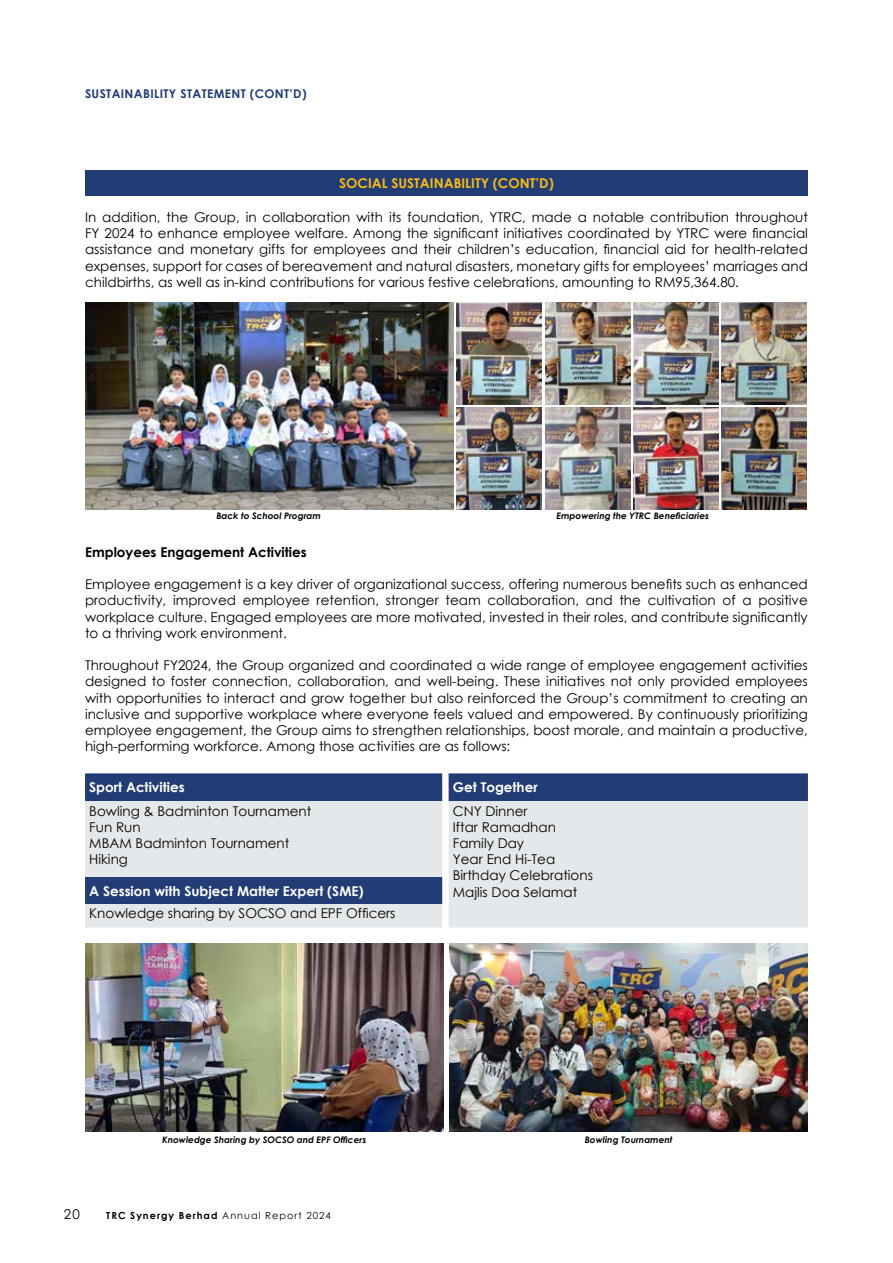
<style>
.page{position:relative;width:893px;height:1263px;background:#fff}
.page>*{position:absolute;margin:0;border:0;box-sizing:border-box;transform-origin:0 0}
.t1{font:13.5px/16.2px "Century Gothic";color:#000;text-align:justify}
.t2{font:700 13.5px "Century Gothic";color:#fff}
.t3{font:700 13.5px "Century Gothic";color:#000}
.t4{font:700 13.5px "Century Gothic";color:#f8ba17}
.t5{font:700 12px "Century Gothic";letter-spacing:.03em;color:#223c76}
.t6{font:700 9.75px "Century Gothic";letter-spacing:.1em;color:#000}
.t7{font:italic 700 9px "Century Gothic";color:#000}
.s1{font-weight:400}
</style>
<div class="page">
<div style="left:85px;top:170px;width:723px;height:26px;background:#223c76"></div>
<img style="left:457px;top:302px;width:85px;height:102px">
<img style="left:457px;top:408px;width:85px;height:102px">
<img style="left:545px;top:302px;width:85px;height:102px">
<img style="left:545px;top:408px;width:85px;height:102px">
<img style="left:633px;top:302px;width:85px;height:102px">
<img style="left:633px;top:408px;width:85px;height:102px">
<img style="left:722px;top:302px;width:85px;height:102px">
<img style="left:722px;top:408px;width:85px;height:102px">
<img style="left:85px;top:302px;width:368px;height:208px">
<img style="left:85px;top:944px;width:358px;height:187px">
<div style="left:85px;top:773px;width:723px;height:28px;background:#223c76"></div>
<svg style="left:85px;top:801px;width:723px;height:127px;background:#d0d6de"></svg>
<img style="left:450px;top:944px;width:358px;height:187px">
<p class="t5" style="left:85px;top:85px;width:223px">SUSTAINABILITY STATEMENT (CONT’D)</p>
<p class="t4" style="left:339px;top:173px;width:216px">SOCIAL SUSTAINABILITY (CONT’D)</p>
<p class="t1" style="left:85px;top:209px;width:724px">In addition, the Group, in collaboration with its foundation, YTRC, made a notable contribution throughout FY 2024 to enhance employee welfare. Among the significant initiatives coordinated by YTRC were financial assistance and monetary gifts for employees and their children’s education, financial aid for health-related expenses, support for cases of bereavement and natural disasters, monetary gifts for employees’ marriages and childbirths, as well as in-kind contributions for various festive celebrations, amounting to RM95,364.80.</p>
<p class="t7" style="left:216px;top:509px;width:106px">Back to School Program</p>
<p class="t7" style="left:556px;top:509px;width:154px">Empowering the YTRC Beneficiaries</p>
<p class="t3" style="left:85px;top:542px;width:223px">Employees Engagement Activities</p>
<p class="t1" style="left:85px;top:576px;width:724px">Employee engagement is a key driver of organizational success, offering numerous benefits such as enhanced productivity, improved employee retention, stronger team collaboration, and the cultivation of a positive workplace culture. Engaged employees are more motivated, invested in their roles, and contribute significantly to a thriving work environment.</p>
<p class="t1" style="left:85px;top:657px;width:724px">Throughout FY2024, the Group organized and coordinated a wide range of employee engagement activities designed to foster connection, collaboration, and well-being. These initiatives not only provided employees with opportunities to interact and grow together but also reinforced the Group’s commitment to creating an inclusive and supportive workplace where everyone feels valued and empowered. By continuously prioritizing employee engagement, the Group aims to strengthen relationships, boost morale, and maintain a productive, high-performing workforce. Among those activities are as follows:</p>
<p class="t2" style="left:89px;top:777px;width:97px">Sport Activities</p>
<p class="t2" style="left:453px;top:777px;width:86px">Get Together</p>
<p class="t1" style="left:89px;top:802px;width:224px;text-align:left">Bowling &amp; Badminton Tournament<br>Fun Run<br>MBAM Badminton Tournament<br>Hiking</p>
<p class="t1" style="left:453px;top:802px;width:142px;text-align:left">CNY Dinner<br>Iftar Ramadhan<br>Family Day<br>Year End Hi-Tea<br>Birthday Celebrations</p>
<p class="t2" style="left:89px;top:880px;width:276px">A Session with Subject Matter Expert (SME)</p>
<p class="t1" style="left:453px;top:883px;width:126px">Majlis Doa Selamat</p>
<p class="t1" style="left:89px;top:905px;width:308px">Knowledge sharing by SOCSO and EPF Officers</p>
<p class="t7" style="left:162px;top:1133px;width:206px">Knowledge Sharing by SOCSO and EPF Officers</p>
<p class="t7" style="left:585px;top:1133px;width:89px">Bowling Tournament</p>
<p class="t1" style="left:64px;top:1206px;width:18px">20</p>
<p class="t6" style="left:106px;top:1208px;width:226px">TRC Synergy Berhad <span class="s1">Annual Report 2024</span></p>
</div>
